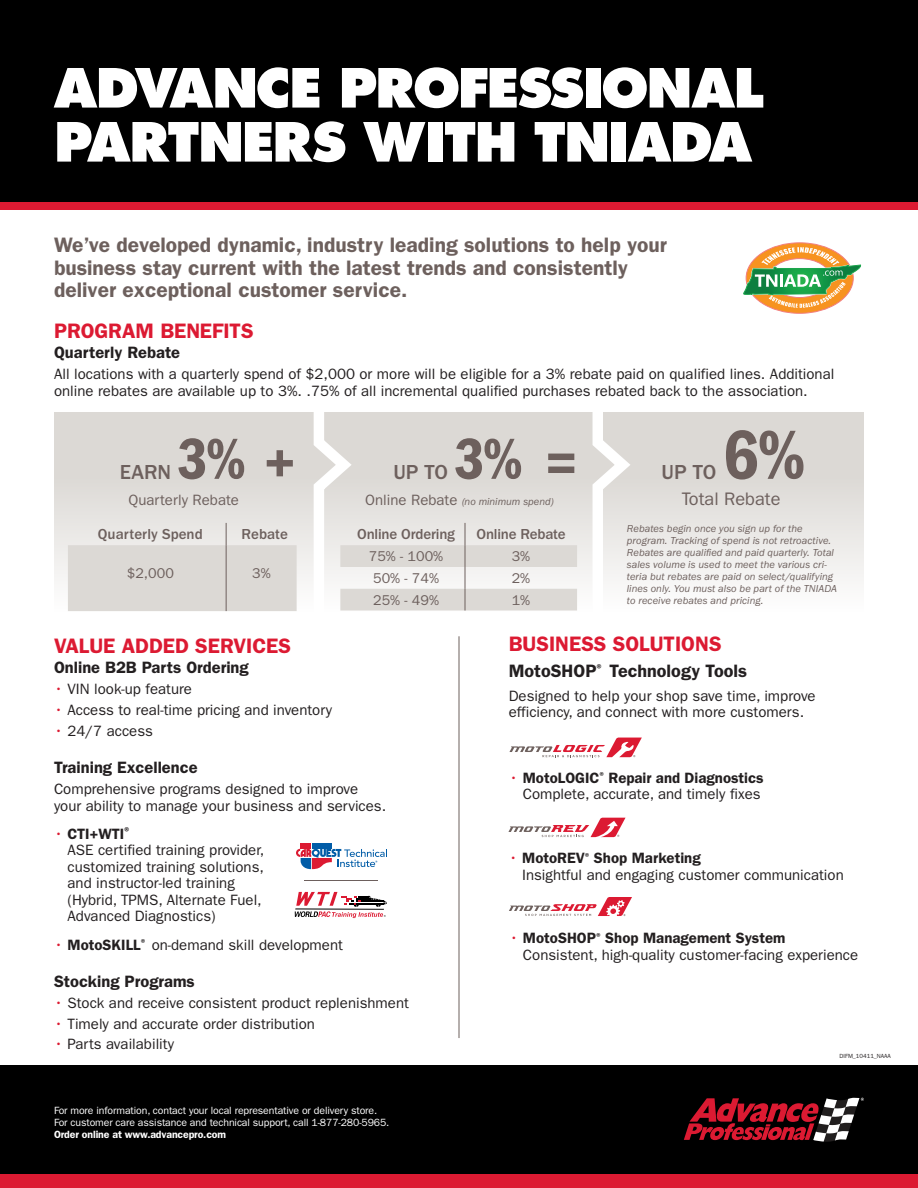
<style>
.page{position:relative;width:918px;height:1188px;background:#fff}
.page>*{position:absolute;margin:0;border:0;box-sizing:border-box;transform-origin:0 0}
.t1{font:72px "ITC Franklin Gothic Std Dm Cd";color:#6d605d}
.t2{font:60px "ITC Franklin Gothic Std Dm Cd";color:#6d605d}
.t3{font:800 52.5px/54px "Futura Std";letter-spacing:-.035em;color:#fff}
.t4{font:600 21px/22.5px "ITC Franklin Gothic Std";color:#6d605d}
.t5{font:600 21px "ITC Franklin Gothic Std";color:#dc1a32}
.t6{font:500 21px "ITC Franklin Gothic Std";letter-spacing:-.005em;color:#6d605d}
.t7{font:18.15px "ITC Franklin Gothic Std";color:#6d605d}
.t8{font:600 18px "ITC Franklin Gothic Std";color:#231f20}
.t9{font:600 16.5px "ITC Franklin Gothic Std";color:#231f20}
.t10{font:15px/16.5px "ITC Franklin Gothic Std";color:#231f20}
.t11{font:500 15px "ITC Franklin Gothic Std";letter-spacing:-.005em;color:#6d605d}
.t12{font:15px "ITC Franklin Gothic Std";color:#6d605d}
.t13{font:14.25px "ITC Franklin Gothic Std";color:#6d605d}
.t14{font:italic 10.5px/12px "ITC Franklin Gothic Std";letter-spacing:.005em;color:#6d605d}
.t15{font:10.5px/12px "ITC Franklin Gothic Std";letter-spacing:-.01em;color:#fff}
.t16{font:600 10.5px "ITC Franklin Gothic Std";letter-spacing:-.01em;color:#fff}
.t17{font:6px "ITC Franklin Gothic Std";color:#231f20}
.s1{font-family:"ITC Franklin Gothic Std";font-weight:600;font-size:54px}
.s2{font-style:normal;font-size:15px}
.s3{color:#dc1a32}
.s4{font-weight:600}
</style>
<div class="page">
<div style="left:0;top:202px;width:918px;height:8px;background:#dc1a32"></div>
<div style="left:0;top:0;width:918px;height:202px;background:#000"></div>
<div style="left:54px;top:412px;width:810px;height:200px;background:linear-gradient(to bottom,#d4d1cc,#fafafa)"></div>
<svg style="left:68px;top:523px;width:229px;height:88px;background:#dfdcd9"></svg>
<hr style="left:226px;top:545px;width:1px;height:66px;background:#6d605d">
<svg style="left:308px;top:412px;width:269px;height:262px"></svg>
<svg style="left:587px;top:412px;width:51px;height:200px"></svg>
<svg style="left:295px;top:892px;width:92px;height:26px"></svg>
<hr style="left:295px;top:908px;width:89px;height:2px;background:#000">
<svg style="left:296px;top:843px;width:91px;height:27px"></svg>
<hr style="left:305px;top:880px;width:73px;height:1px;background:#6d605d">
<hr style="left:459px;top:636px;width:1px;height:402px;background:#6d605d">
<svg style="left:509px;top:738px;width:133px;height:19px"></svg>
<svg style="left:508px;top:818px;width:118px;height:19px"></svg>
<svg style="left:509px;top:897px;width:123px;height:19px"></svg>
<div style="left:0;top:1065px;width:918px;height:109px;background:#000"></div>
<div style="left:0;top:1174px;width:918px;height:14px;background:#dc1a32"></div>
<svg style="left:684px;top:1098px;width:180px;height:44px"></svg>
<svg style="left:743px;top:242px;width:118px;height:72px"></svg>
<h3 class="t3" style="left:54px;top:61px;width:712px">ADVANCE PROFESSIONAL<br>PARTNERS WITH TNIADA</h3>
<h3 class="t4" style="left:54px;top:234px;width:614px">We’ve developed dynamic, industry leading solutions to help your business stay current with the latest trends and consistently deliver exceptional customer service.</h3>
<h3 class="t5" style="left:54px;top:318px;width:201px">PROGRAM BENEFITS</h3>
<p class="t9" style="left:54px;top:343px;width:128px">Quarterly Rebate</p>
<p class="t10" style="left:54px;top:366px;width:782px">All locations with a quarterly spend of $2,000 or more will be eligible for a 3% rebate paid on qualified lines. Additional online rebates are available up to 3%. .75% of all incremental qualified purchases rebated back to the association.</p>
<h3 class="t6" style="left:120px;top:460px;width:53px">EARN</h3>
<h2 class="t2" style="left:177px;top:425px;width:120px">3% <span class="s1">+</span></h2>
<h3 class="t6" style="left:393px;top:460px;width:56px">UP TO</h3>
<h2 class="t2" style="left:454px;top:425px;width:125px">3% <span class="s1">=</span></h2>
<p class="t12" style="left:128px;top:491px;width:112px">Quarterly Rebate</p>
<p class="t14" style="left:365px;top:495px;width:190px"><span class="s2">Online Rebate</span> (no minimum spend)</p>
<p class="t11" style="left:98px;top:526px;width:106px">Quarterly Spend</p>
<p class="t11" style="left:242px;top:526px;width:48px">Rebate</p>
<p class="t13" style="left:127px;top:565px;width:49px">$2,000</p>
<p class="t13" style="left:252px;top:565px;width:20px">3%</p>
<p class="t11" style="left:357px;top:526px;width:99px">Online Ordering</p>
<p class="t11" style="left:476px;top:526px;width:91px">Online Rebate</p>
<p class="t13" style="left:369px;top:548px;width:76px">75% - 100%</p>
<p class="t13" style="left:512px;top:548px;width:20px">3%</p>
<p class="t13" style="left:373px;top:570px;width:67px">50% - 74%</p>
<p class="t13" style="left:512px;top:570px;width:20px">2%</p>
<p class="t13" style="left:373px;top:591px;width:67px">25% - 49%</p>
<p class="t13" style="left:512px;top:591px;width:20px">1%</p>
<h3 class="t6" style="left:662px;top:460px;width:56px">UP TO</h3>
<h1 class="t1" style="left:722px;top:414px;width:85px">6%</h1>
<p class="t7" style="left:682px;top:488px;width:100px">Total Rebate</p>
<p class="t14" style="left:627px;top:522px;width:212px">Rebates begin once you sign up for the program. Tracking of spend is not retroactive.<br>Rebates are qualified and paid quarterly. Total sales volume is used to meet the various cri&shy;teria but rebates are paid on select/qualifying lines only. You must also be part of the TNIADA to receive rebates and pricing.</p>
<h3 class="t5" style="left:54px;top:633px;width:238px">VALUE ADDED SERVICES</h3>
<p class="t9" style="left:54px;top:658px;width:196px">Online B2B Parts Ordering</p>
<p class="t10" style="left:54px;top:681px;width:140px"><span class="s3">•</span> VIN look-up feature</p>
<p class="t10" style="left:54px;top:702px;width:280px"><span class="s3">•</span> Access to real-time pricing and inventory</p>
<p class="t10" style="left:54px;top:723px;width:100px"><span class="s3">•</span> 24/7 access</p>
<p class="t9" style="left:54px;top:758px;width:145px">Training Excellence</p>
<p class="t10" style="left:54px;top:781px;width:334px">Comprehensive programs designed to improve your ability to manage your business and services.</p>
<p class="t10" style="left:68px;top:826px;width:198px;text-indent:-14px"><span class="s3">•</span> <span class="s4">CTI+WTI</span><sup>®<br></sup>ASE certified training provider, customized training solutions, and instructor-led training (Hybrid, TPMS, Alternate Fuel,<br>Advanced Diagnostics)</p>
<p class="t10" style="left:54px;top:936px;width:290px"><span class="s3">•</span> <span class="s4">MotoSKILL</span><sup>®</sup> on-demand skill development</p>
<p class="t9" style="left:54px;top:972px;width:142px">Stocking Programs</p>
<p class="t10" style="left:54px;top:995px;width:356px"><span class="s3">•</span> Stock and receive consistent product replenishment</p>
<p class="t10" style="left:54px;top:1015px;width:262px"><span class="s3">•</span> Timely and accurate order distribution</p>
<p class="t10" style="left:54px;top:1036px;width:121px"><span class="s3">•</span> Parts availability</p>
<p class="t15" style="left:54px;top:1105px;width:337px">For more information, contact your local representative or delivery store.<br>For customer care assistance and technical support, call 1-877-280-5965.</p>
<p class="t16" style="left:54px;top:1129px;width:174px">Order online at www.advancepro.com</p>
<h3 class="t5" style="left:509px;top:631px;width:214px">BUSINESS SOLUTIONS</h3>
<p class="t8" style="left:509px;top:660px;width:240px">MotoSHOP<sup>®</sup> Technology Tools</p>
<p class="t10" style="left:509px;top:687px;width:309px">Designed to help your shop save time, improve efficiency, and connect with more customers.</p>
<p class="t10" style="left:509px;top:770px;width:256px;text-align:right"><span class="s3">•</span> <span class="s4">MotoLOGIC</span><sup>®</sup> <span class="s4">Repair and Diagnostics<br></span>Complete, accurate, and timely fixes</p>
<p class="t10" style="left:522px;top:850px;width:323px;text-indent:-13px"><span class="s3">•</span> <span class="s4">MotoREV</span><sup>®</sup> <span class="s4">Shop Marketing<br></span>Insightful and engaging customer communication</p>
<p class="t10" style="left:523px;top:930px;width:337px;text-indent:-14px"><span class="s3">•</span> <span class="s4">MotoSHOP</span><sup>®</sup> <span class="s4">Shop Management System<br></span>Consistent, high-quality customer-facing experience</p>
<p class="t17" style="left:840px;top:1053px;width:53px">DIFM_10411_NAAA</p>
</div>
